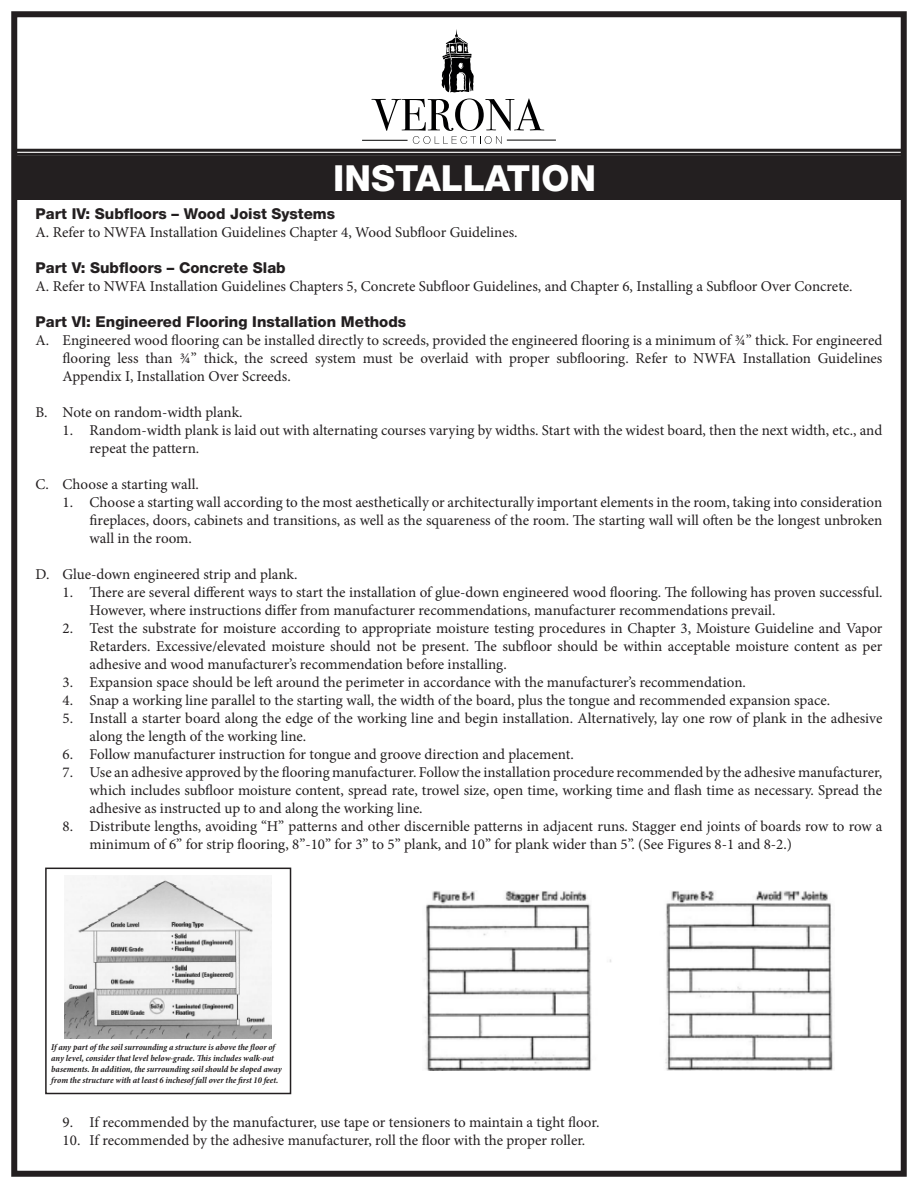
<style>
.page{position:relative;width:918px;height:1188px;background:#fff}
.page>*{position:absolute;margin:0;border:0;box-sizing:border-box;transform-origin:0 0}
.t1{font:800 36px "Helvetica Neue";color:#fff}
.t2{font:15px/18px "Minion Pro";color:#231f20}
.t3{font:800 15px "Helvetica Neue";color:#231f20}
.t4{font:italic 700 condensed 9px/10.8px "Minion Pro";letter-spacing:-.005em;color:#231f20}
.s1{font-family:"Helvetica Neue";font-weight:800}
</style>
<div class="page">
<div style="left:11px;top:11px;width:896px;height:1166px;border:6px solid #231f20"></div>
<hr style="left:14px;top:149px;width:890px;height:3px;background:#231f20">
<hr style="left:14px;top:153px;width:890px;height:3px;background:#231f20">
<div style="left:15px;top:156px;width:888px;height:44px;background:#231f20"></div>
<svg style="left:442px;top:29px;width:32px;height:63px"></svg>
<svg style="left:371px;top:98px;width:173px;height:46px"></svg>
<hr style="left:362px;top:140px;width:46px;height:1px;background:#000001">
<hr style="left:507px;top:140px;width:49px;height:1px;background:#000001">
<img style="left:64px;top:875px;width:207px;height:164px">
<img style="left:424px;top:891px;width:409px;height:180px">
<div style="left:45px;top:868px;width:246px;height:226px;border:2px solid #231f20"></div>
<h1 class="t1" style="left:333px;top:156px;width:264px">INSTALLATION</h1>
<p class="t2" style="left:36px;top:206px;width:484px"><span class="s1">Part IV: Subfloors – Wood Joist Systems<br></span>A. Refer to NWFA Installation Guidelines Chapter 4, Wood Subfloor Guidelines.</p>
<p class="t2" style="left:36px;top:260px;width:818px"><span class="s1">Part V: Subfloors – Concrete Slab<br></span>A. Refer to NWFA Installation Guidelines Chapters 5, Concrete Subfloor Guidelines, and Chapter 6, Installing a Subfloor Over Concrete.</p>
<p class="t3" style="left:36px;top:313px;width:372px">Part VI: Engineered Flooring Installation Methods</p>
<p class="t2" style="left:63px;top:332px;width:821px;text-align:justify;text-indent:-27px">A. Engineered wood flooring can be installed directly to screeds, provided the engineered flooring is a minimum of ¾” thick. For engineered flooring less than ¾” thick, the screed system must be overlaid with proper subflooring. Refer to NWFA Installation Guidelines Appendix I, Installation Over Screeds.</p>
<p class="t2" style="left:36px;top:404px;width:209px">B. Note on random-width plank.</p>
<p class="t2" style="left:63px;top:422px;width:821px">1. Random-width plank is laid out with alternating courses varying by widths. Start with the widest board, then the next width, etc., and</p>
<p class="t2" style="left:90px;top:440px;width:111px">repeat the pattern.</p>
<p class="t2" style="left:36px;top:476px;width:165px">C. Choose a starting wall.</p>
<p class="t2" style="left:90px;top:494px;width:794px;text-align:justify;text-indent:-27px">1. Choose a starting wall according to the most aesthetically or architecturally important elements in the room, taking into consideration fireplaces, doors, cabinets and transitions, as well as the squareness of the room. The starting wall will often be the longest unbroken wall in the room.</p>
<p class="t2" style="left:36px;top:566px;width:263px">D. Glue-down engineered strip and plank.</p>
<p class="t2" style="left:90px;top:584px;width:794px;text-indent:-27px">1. There are several different ways to start the installation of glue-down engineered wood flooring. The following has proven successful.<br>However, where instructions differ from manufacturer recommendations, manufacturer recommendations prevail.</p>
<p class="t2" style="left:90px;top:620px;width:794px;text-align:justify;text-indent:-27px">2. Test the substrate for moisture according to appropriate moisture testing procedures in Chapter 3, Moisture Guideline and Vapor Retarders. Excessive/elevated moisture should not be present. The subfloor should be within acceptable moisture content as per adhesive and wood manufacturer’s recommendation before installing.</p>
<p class="t2" style="left:63px;top:674px;width:685px">3. Expansion space should be left around the perimeter in accordance with the manufacturer’s recommendation.</p>
<p class="t2" style="left:63px;top:692px;width:769px">4. Snap a working line parallel to the starting wall, the width of the board, plus the tongue and recommended expansion space.</p>
<p class="t2" style="left:90px;top:710px;width:794px;text-indent:-27px">5. Install a starter board along the edge of the working line and begin installation. Alternatively, lay one row of plank in the adhesive along the length of the working line.</p>
<p class="t2" style="left:63px;top:746px;width:513px">6. Follow manufacturer instruction for tongue and groove direction and placement.</p>
<p class="t2" style="left:90px;top:764px;width:794px;text-align:justify;text-indent:-27px">7. Use an adhesive approved by the flooring manufacturer. Follow the installation procedure recommended by the adhesive manufacturer, which includes subfloor moisture content, spread rate, trowel size, open time, working time and flash time as necessary. Spread the adhesive as instructed up to and along the working line.</p>
<p class="t2" style="left:90px;top:818px;width:794px;text-indent:-27px">8. Distribute lengths, avoiding “H” patterns and other discernible patterns in adjacent runs. Stagger end joints of boards row to row a minimum of 6” for strip flooring, 8”-10” for 3” to 5” plank, and 10” for plank wider than 5”. (See Figures 8-1 and 8-2.)</p>
<p class="t4" style="left:51px;top:1042px;width:232px">If any part of the soil surrounding a structure is above the floor of any level, consider that level below-grade. This includes walk-out basements. In addition, the surrounding soil should be sloped away from the structure with at least 6 inchesof fall over the first 10 feet.</p>
<p class="t2" style="left:63px;top:1113px;width:538px">9. If recommended by the manufacturer, use tape or tensioners to maintain a tight floor.</p>
<p class="t2" style="left:63px;top:1131px;width:524px">10. If recommended by the adhesive manufacturer, roll the floor with the proper roller.</p>
</div>
